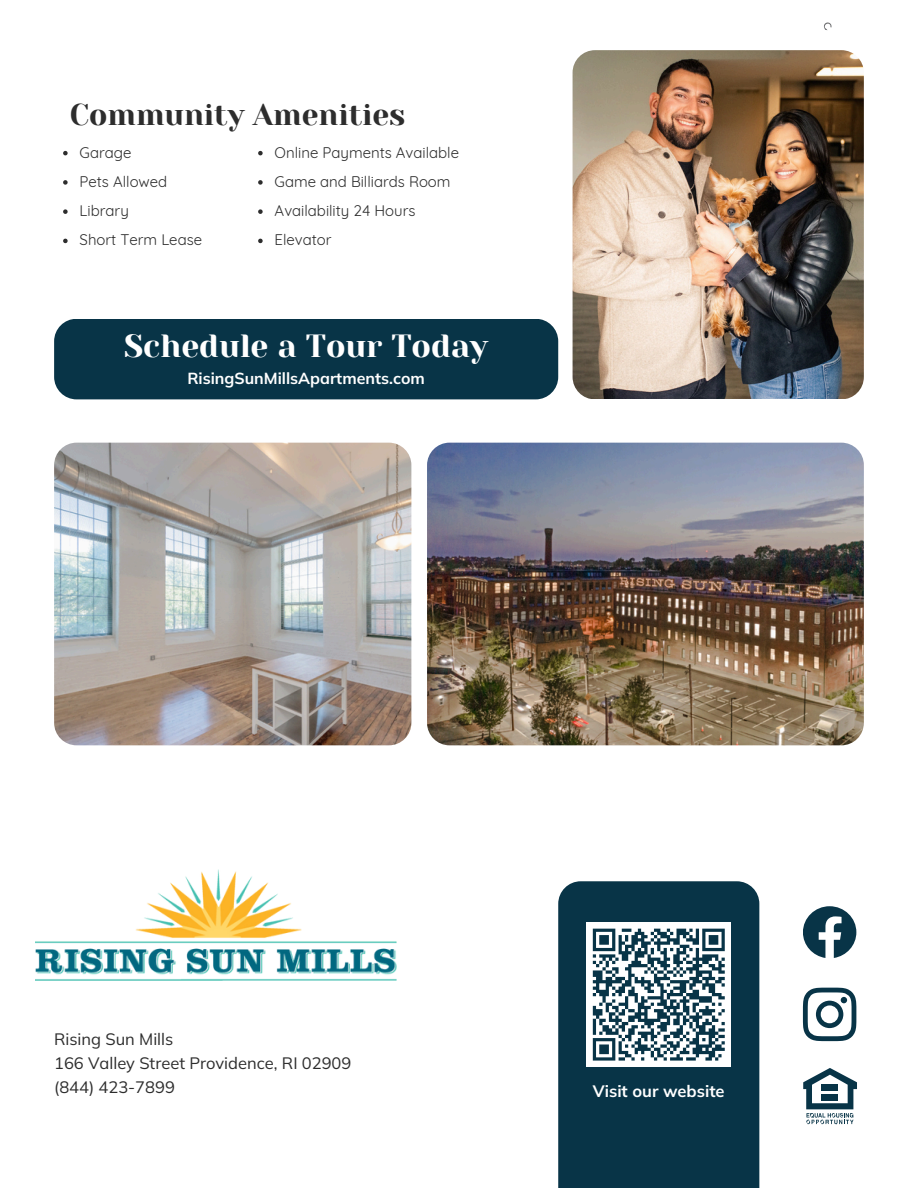
<style>
.page{position:relative;width:918px;height:1188px;background:#fff}
.page>*{position:absolute;margin:0;border:0;box-sizing:border-box;transform-origin:0 0}
.t1{font:31.95px "Yeseva One";color:#fff}
.t2{font:30px "Yeseva One";color:#2d2d2d}
.t3{font:16.5px "Mulish";color:#2d2d2d}
.t4{font:700 16.5px "Mulish";color:#fff}
.t5{font:700 15.9px "Mulish";color:#fff}
.t6{font:15px "Quicksand";color:#2d2d2d}
</style>
<div class="page">
<svg style="left:824px;top:22px;width:8px;height:8px"></svg>
<svg style="left:803px;top:906px;width:53px;height:52px"></svg>
<svg style="left:803px;top:988px;width:53px;height:53px"></svg>
<svg style="left:803px;top:1068px;width:54px;height:56px"></svg>
<div style="left:822px;top:1085px;width:16px;height:6px;background:#083447"></div>
<div style="left:822px;top:1094px;width:16px;height:7px;background:#083447"></div>
<img style="left:54px;top:443px;width:357px;height:302px;border-radius:22px">
<img style="left:427px;top:443px;width:437px;height:302px;border-radius:22px">
<div style="left:54px;top:319px;width:504px;height:80px;background:#083447;border-radius:22px"></div>
<div style="left:558px;top:881px;width:201px;height:307px;background:#083447"></div>
<div style="left:586px;top:922px;width:145px;height:145px;background:#fff"></div>
<svg style="left:592px;top:928px;width:133px;height:133px"></svg>
<img style="left:573px;top:50px;width:291px;height:349px;border-radius:22px">
<img style="left:36px;top:869px;width:361px;height:111px">
<svg style="left:258px;top:151px;width:5px;height:4px"></svg>
<svg style="left:258px;top:180px;width:5px;height:5px"></svg>
<svg style="left:258px;top:209px;width:5px;height:5px"></svg>
<svg style="left:258px;top:239px;width:5px;height:4px"></svg>
<svg style="left:63px;top:151px;width:5px;height:4px"></svg>
<svg style="left:63px;top:180px;width:5px;height:5px"></svg>
<svg style="left:63px;top:209px;width:5px;height:5px"></svg>
<svg style="left:63px;top:239px;width:5px;height:4px"></svg>
<p class="t2" style="left:70px;top:97px;width:337px">Community Amenities</p>
<p class="t6" style="left:275px;top:143px;width:186px">Online Payments Available</p>
<p class="t6" style="left:275px;top:172px;width:177px">Game and Billiards Room</p>
<p class="t6" style="left:275px;top:201px;width:142px">Availability 24 Hours</p>
<p class="t6" style="left:275px;top:230px;width:59px">Elevator</p>
<p class="t6" style="left:80px;top:143px;width:53px">Garage</p>
<p class="t6" style="left:80px;top:172px;width:89px">Pets Allowed</p>
<p class="t6" style="left:80px;top:201px;width:51px">Library</p>
<p class="t6" style="left:80px;top:230px;width:124px">Short Term Lease</p>
<p class="t1" style="left:124px;top:328px;width:365px">Schedule a Tour Today</p>
<p class="t5" style="left:187px;top:368px;width:239px">RisingSunMillsApartments.com</p>
<p class="t3" style="left:54px;top:1029px;width:121px">Rising Sun Mills</p>
<p class="t3" style="left:54px;top:1052px;width:299px">166 Valley Street Providence, RI 02909</p>
<p class="t3" style="left:54px;top:1076px;width:122px">(844) 423-7899</p>
<p class="t4" style="left:593px;top:1081px;width:133px">Visit our website</p>
</div>
